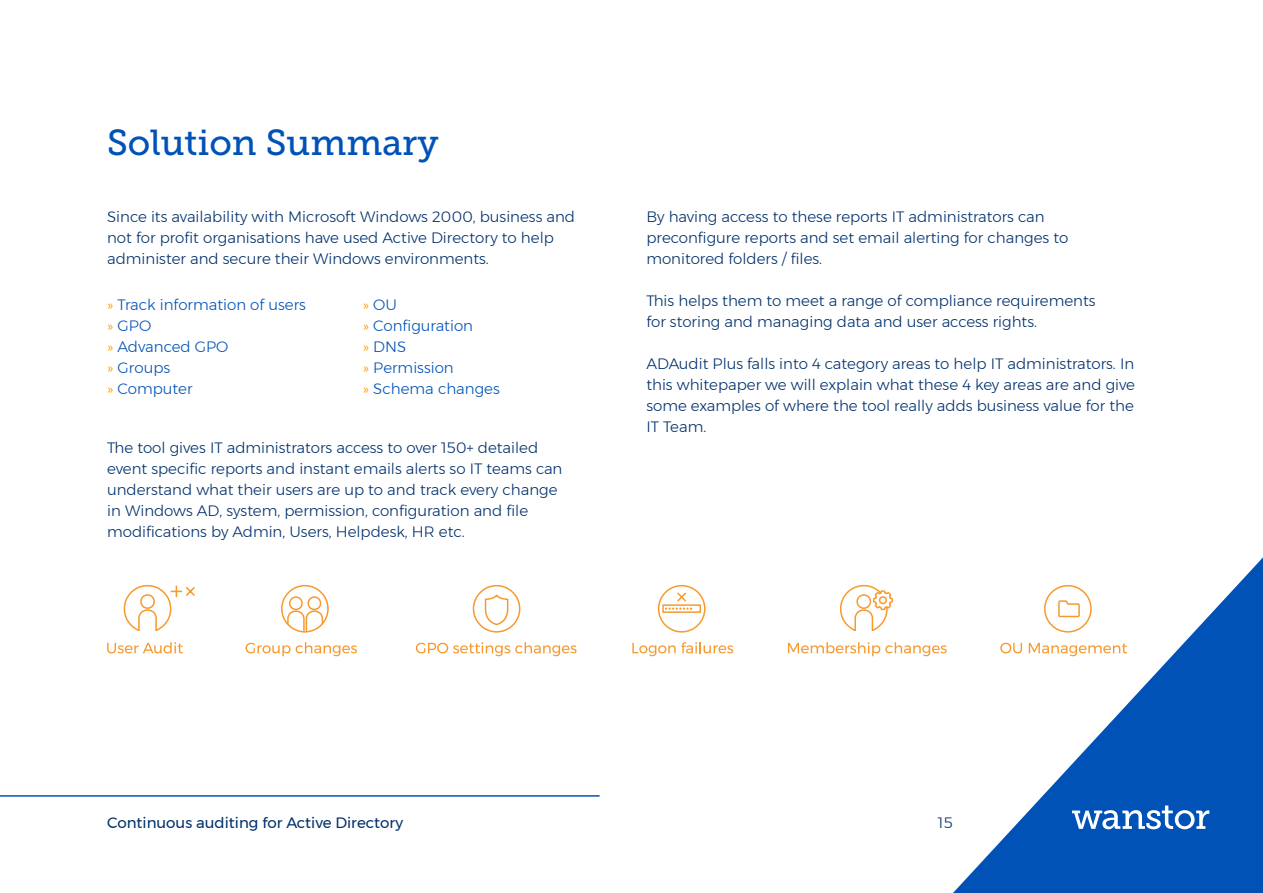
<style>
.page{position:relative;width:1263px;height:893px;background:#fff}
.page>*{position:absolute;margin:0;border:0;box-sizing:border-box;transform-origin:0 0}
.t1{font:36px "Museo Slab 500";color:#0052b7}
.t2{font:300 15px/21px "Montserrat";color:#00306c}
.t3{font:300 15px "Montserrat";color:#0052b7}
.t4{font:15px "Montserrat";color:#00306c}
.s1{color:#f90}
</style>
<div class="page">
<svg style="left:953px;top:557px;width:310px;height:336px;fill:#0052b7"></svg>
<hr style="left:0;top:795px;width:600px;height:2px;background:#0052b7">
<svg style="left:1072px;top:805px;width:137px;height:24px"></svg>
<svg style="left:123px;top:584px;width:969px;height:49px"></svg>
<svg style="left:169px;top:584px;width:28px;height:15px"></svg>
<svg style="left:107px;top:642px;width:76px;height:11px"></svg>
<svg style="left:245px;top:642px;width:112px;height:14px"></svg>
<svg style="left:416px;top:642px;width:160px;height:14px"></svg>
<svg style="left:632px;top:642px;width:101px;height:14px"></svg>
<svg style="left:788px;top:642px;width:159px;height:14px"></svg>
<svg style="left:1000px;top:643px;width:22px;height:10px"></svg>
<svg style="left:1029px;top:643px;width:98px;height:13px"></svg>
<p class="t1" style="left:107px;top:123px;width:333px">Solution Summary</p>
<p class="t2" style="left:107px;top:206px;width:469px">Since its availability with Microsoft Windows 2000, business and not for profit organisations have used Active Directory to help administer and secure their Windows environments.</p>
<p class="t3" style="left:107px;top:293px;width:200px"><span class="s1">»</span> Track information of users</p>
<p class="t3" style="left:107px;top:314px;width:46px"><span class="s1">»</span> GPO</p>
<p class="t3" style="left:107px;top:335px;width:123px"><span class="s1">»</span> Advanced GPO</p>
<p class="t3" style="left:107px;top:356px;width:65px"><span class="s1">»</span> Groups</p>
<p class="t3" style="left:107px;top:377px;width:87px"><span class="s1">»</span> Computer</p>
<p class="t3" style="left:363px;top:293px;width:36px"><span class="s1">»</span> OU</p>
<p class="t3" style="left:363px;top:314px;width:112px"><span class="s1">»</span> Configuration</p>
<p class="t3" style="left:363px;top:335px;width:45px"><span class="s1">»</span> DNS</p>
<p class="t3" style="left:363px;top:356px;width:92px"><span class="s1">»</span> Permission</p>
<p class="t3" style="left:363px;top:377px;width:139px"><span class="s1">»</span> Schema changes</p>
<p class="t2" style="left:107px;top:437px;width:457px">The tool gives IT administrators access to over 150+ detailed event specific reports and instant emails alerts so IT teams can understand what their users are up to and track every change in Windows AD, system, permission, configuration and file modifications by Admin, Users, Helpdesk, HR etc.</p>
<p class="t2" style="left:646px;top:206px;width:423px">By having access to these reports IT administrators can preconfigure reports and set email alerting for changes to monitored folders / files.</p>
<p class="t2" style="left:646px;top:290px;width:451px">This helps them to meet a range of compliance requirements for storing and managing data and user access rights.</p>
<p class="t2" style="left:646px;top:353px;width:490px;text-align:justify">ADAudit Plus falls into 4 category areas to help IT administrators. In this whitepaper we will explain what these 4 key areas are and give some examples of where the tool really adds business value for the IT Team.</p>
<p class="t4" style="left:107px;top:811px;width:298px">Continuous auditing for Active Directory</p>
<p class="t2" style="left:938px;top:812px;width:16px">15</p>
</div>
